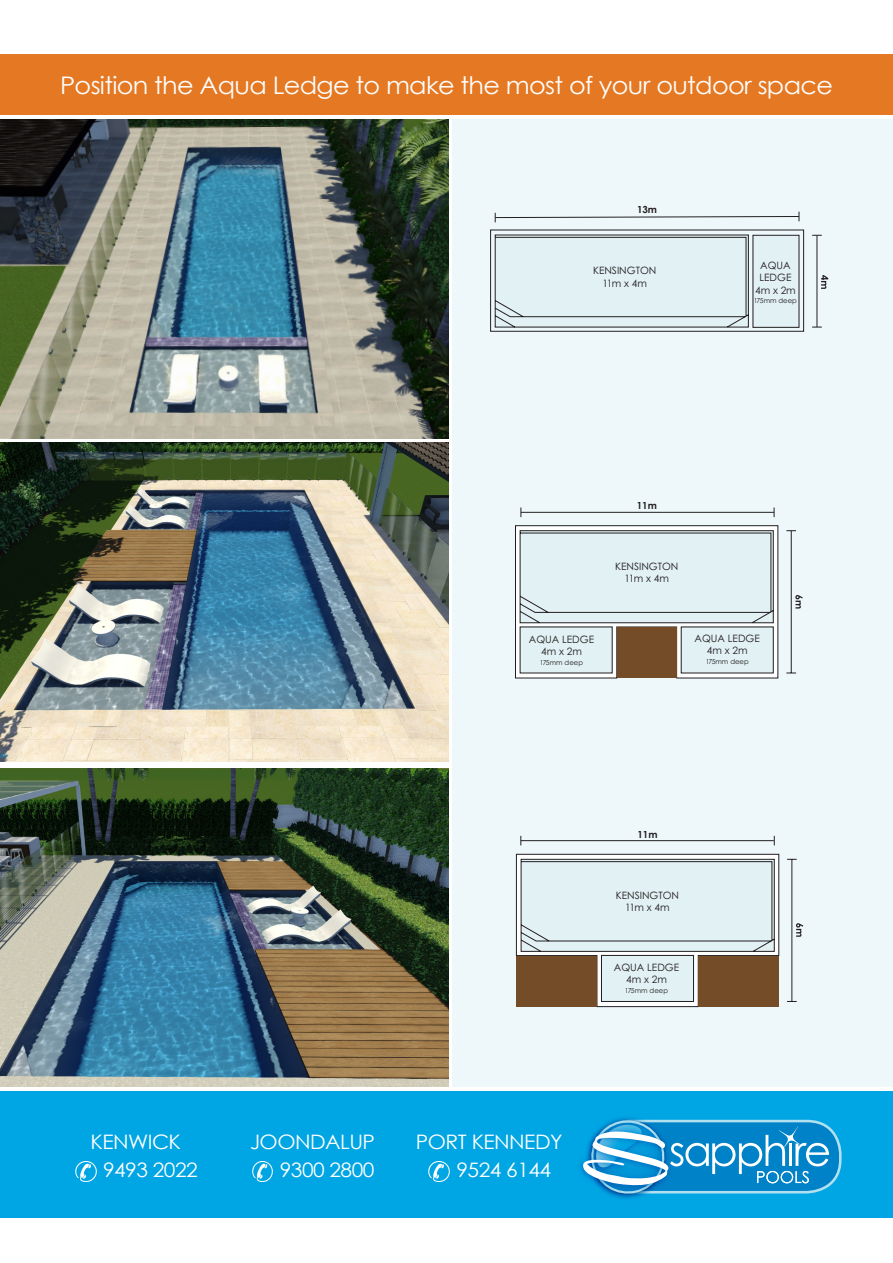
<style>
.page{position:relative;width:893px;height:1263px;background:#fff}
.page>*{position:absolute;margin:0;border:0;box-sizing:border-box;transform-origin:0 0}
.t1{font:24.3px "Century Gothic";letter-spacing:-.025em;color:#fff;scale:1.05 1}
.t2{font:19.95px/28.5px "Century Gothic";letter-spacing:-.025em;color:#fff;scale:1.05 1}
.t3{font:10.2px/12.1px "Century Gothic";color:#231f20;text-align:center}
.t4{font:700 9.75px "Century Gothic";color:#231f20}
.t5{font:6.9px "Century Gothic";color:#231f20}
</style>
<div class="page">
<div style="left:452px;top:119px;width:441px;height:968px;background:#eef8fb"></div>
<img style="left:0;top:119px;width:448px;height:319px">
<img style="left:0;top:443px;width:448px;height:319px">
<img style="left:0;top:768px;width:448px;height:319px">
<div style="left:0;top:1091px;width:893px;height:126px;background:#00a5e3"></div>
<div style="left:0;top:54px;width:893px;height:61px;background:#e57823"></div>
<img style="left:75px;top:1162px;width:21px;height:20px">
<img style="left:252px;top:1162px;width:21px;height:20px">
<img style="left:429px;top:1162px;width:20px;height:20px">
<svg style="left:515px;top:525px;width:264px;height:154px"></svg>
<div style="left:520px;top:627px;width:92px;height:46px;background:#e2f1f4"></div>
<div style="left:681px;top:627px;width:92px;height:46px;background:#e2f1f4"></div>
<div style="left:681px;top:626px;width:93px;height:47px;border:1px solid #231f20"></div>
<hr style="left:521px;top:512px;width:253px;height:1px;background:#231f20">
<hr style="left:791px;top:531px;width:1px;height:142px;background:#231f20">
<svg style="left:795px;top:595px;width:8px;height:13px"></svg>
<hr style="left:617px;top:627px;width:59px;height:4px;background:#744c27">
<hr style="left:617px;top:631px;width:59px;height:4px;background:#744c27">
<hr style="left:617px;top:635px;width:59px;height:3px;background:#744c27">
<hr style="left:617px;top:638px;width:59px;height:4px;background:#744c27">
<hr style="left:617px;top:642px;width:59px;height:4px;background:#744c27">
<hr style="left:617px;top:646px;width:59px;height:3px;background:#744c27">
<hr style="left:617px;top:650px;width:59px;height:3px;background:#744c27">
<hr style="left:617px;top:653px;width:59px;height:4px;background:#744c27">
<hr style="left:617px;top:657px;width:59px;height:3px;background:#744c27">
<hr style="left:617px;top:661px;width:59px;height:3px;background:#744c27">
<hr style="left:617px;top:664px;width:59px;height:4px;background:#744c27">
<hr style="left:617px;top:668px;width:59px;height:4px;background:#744c27">
<hr style="left:617px;top:672px;width:59px;height:3px;background:#744c27">
<hr style="left:617px;top:675px;width:59px;height:3px;background:#744c27">
<div style="left:490px;top:230px;width:314px;height:102px;border:1px solid #231f20"></div>
<svg style="left:494px;top:212px;width:334px;height:116px"></svg>
<svg style="left:516px;top:853px;width:264px;height:154px"></svg>
<div style="left:601px;top:955px;width:92px;height:46px;background:#e2f1f4"></div>
<div style="left:601px;top:955px;width:93px;height:47px;border:1px solid #231f20"></div>
<hr style="left:791px;top:859px;width:1px;height:142px;background:#231f20">
<hr style="left:521px;top:840px;width:253px;height:1px;background:#231f20">
<svg style="left:796px;top:923px;width:7px;height:14px"></svg>
<hr style="left:699px;top:956px;width:80px;height:3px;background:#744c27">
<hr style="left:699px;top:960px;width:80px;height:3px;background:#744c27">
<hr style="left:699px;top:963px;width:80px;height:4px;background:#744c27">
<hr style="left:699px;top:967px;width:80px;height:4px;background:#744c27">
<hr style="left:699px;top:971px;width:80px;height:3px;background:#744c27">
<hr style="left:699px;top:974px;width:80px;height:4px;background:#744c27">
<hr style="left:699px;top:978px;width:80px;height:4px;background:#744c27">
<hr style="left:699px;top:982px;width:80px;height:3px;background:#744c27">
<hr style="left:699px;top:985px;width:80px;height:4px;background:#744c27">
<hr style="left:699px;top:989px;width:80px;height:4px;background:#744c27">
<hr style="left:699px;top:993px;width:80px;height:3px;background:#744c27">
<hr style="left:699px;top:997px;width:80px;height:3px;background:#744c27">
<hr style="left:699px;top:1000px;width:80px;height:4px;background:#744c27">
<hr style="left:699px;top:1004px;width:80px;height:3px;background:#744c27">
<hr style="left:516px;top:956px;width:80px;height:3px;background:#744c27">
<hr style="left:516px;top:960px;width:80px;height:3px;background:#744c27">
<hr style="left:516px;top:963px;width:80px;height:4px;background:#744c27">
<hr style="left:516px;top:967px;width:80px;height:3px;background:#744c27">
<hr style="left:516px;top:971px;width:80px;height:3px;background:#744c27">
<hr style="left:516px;top:974px;width:80px;height:4px;background:#744c27">
<hr style="left:516px;top:978px;width:80px;height:4px;background:#744c27">
<hr style="left:516px;top:982px;width:80px;height:3px;background:#744c27">
<hr style="left:516px;top:985px;width:80px;height:4px;background:#744c27">
<hr style="left:516px;top:989px;width:80px;height:4px;background:#744c27">
<hr style="left:516px;top:993px;width:80px;height:3px;background:#744c27">
<hr style="left:516px;top:997px;width:80px;height:3px;background:#744c27">
<hr style="left:516px;top:1000px;width:80px;height:4px;background:#744c27">
<hr style="left:516px;top:1004px;width:80px;height:3px;background:#744c27">
<svg style="left:594px;top:1120px;width:248px;height:73px"></svg>
<svg style="left:582px;top:1118px;width:247px;height:80px;background:#36a1d7"></svg>
<h1 class="t1" style="left:60px;top:71px;width:737px">Position the Aqua Ledge to make the most of your outdoor space</h1>
<p class="t4" style="left:637px;top:204px;width:22px">13m</p>
<p class="t3" style="left:593px;top:264px;width:65px">KENSINGTON<br>11m x 4m</p>
<p class="t3" style="left:755px;top:259px;width:42px">AQUA<br>LEDGE<br>4m x 2m</p>
<p class="t5" style="left:754px;top:297px;width:45px">175mm deep</p>
<p class="t4" style="left:637px;top:500px;width:22px">11m</p>
<p class="t3" style="left:529px;top:633px;width:67px">AQUA LEDGE<br>4m x 2m</p>
<p class="t5" style="left:540px;top:658px;width:45px">175mm deep</p>
<p class="t3" style="left:615px;top:560px;width:65px">KENSINGTON<br>11m x 4m</p>
<p class="t3" style="left:695px;top:632px;width:67px">AQUA LEDGE<br>4m x 2m</p>
<p class="t5" style="left:706px;top:657px;width:45px">175mm deep</p>
<p class="t4" style="left:637px;top:828px;width:22px">11m</p>
<p class="t3" style="left:616px;top:889px;width:65px">KENSINGTON<br>11m x 4m</p>
<p class="t3" style="left:614px;top:961px;width:67px">AQUA LEDGE<br>4m x 2m</p>
<p class="t5" style="left:625px;top:986px;width:45px">175mm deep</p>
<h2 class="t2" style="left:103px;top:1127px;width:92px;text-indent:-12px">KENWICK<br>9493 2022</h2>
<h2 class="t2" style="left:250px;top:1127px;width:121px;text-align:right">JOONDALUP<br>9300 2800</h2>
<h2 class="t2" style="left:456px;top:1127px;width:102px;text-indent:-41px">PORT KENNEDY<br>9524 6144</h2>
</div>
